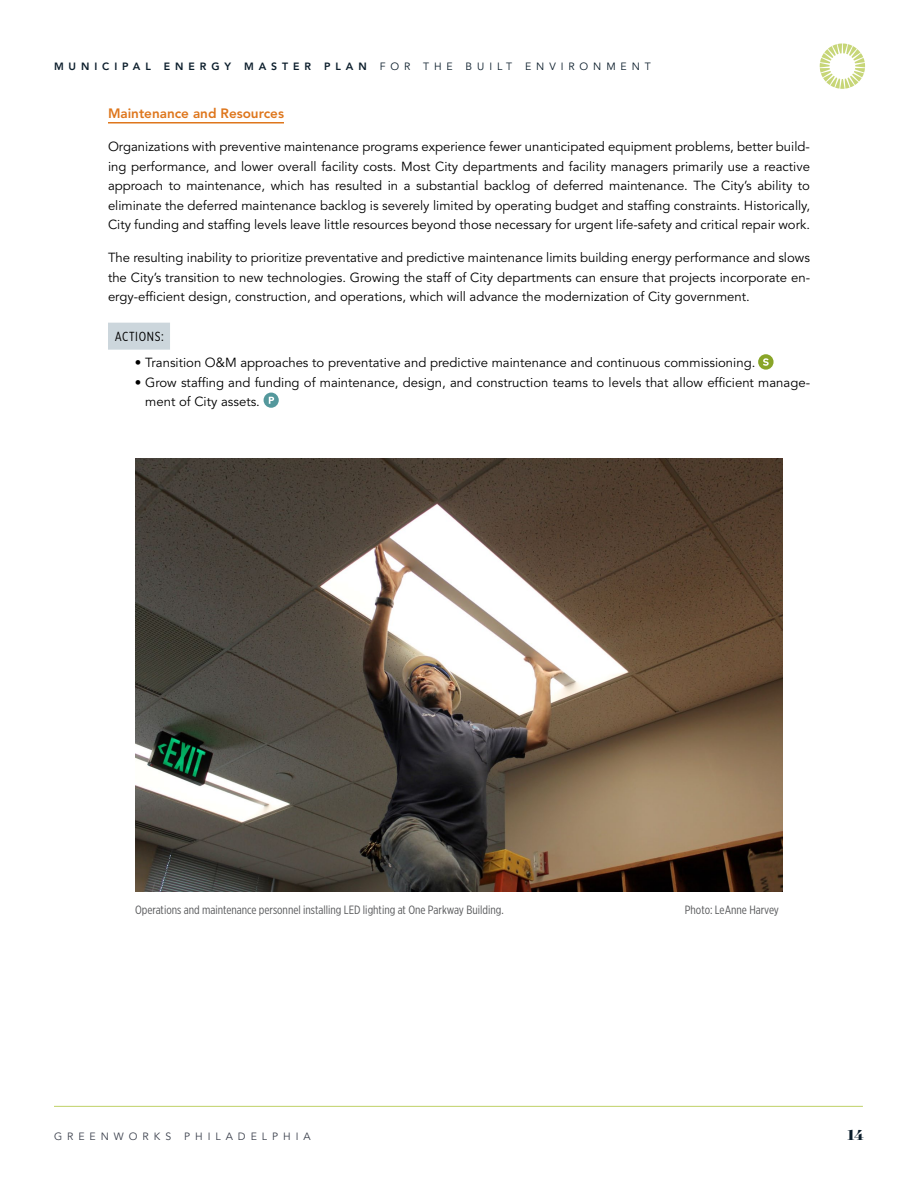
<style>
.page{position:relative;width:918px;height:1188px;background:#fff}
.page>*{position:absolute;margin:0;border:0;box-sizing:border-box;transform-origin:0 0}
.t1{font:700 16.5px "Surveyor Display";color:#0b1d2b}
.t2{font:800 13.5px "Avenir";color:#de761c}
.t3{font:13.2px/19.5px "Avenir";color:#000;text-align:justify}
.t4{font:13.2px "Gotham X Narrow";color:#000}
.t5{font:12px "Gotham X Narrow";color:#58595b}
.t6{font:800 10.5px "Avenir";letter-spacing:.47em;color:#0b1d2b}
.t7{font:10.5px "Avenir";letter-spacing:.475em;color:#3b404c}
.s1{font-weight:400}
</style>
<div class="page">
<svg style="left:820px;top:44px;width:45px;height:45px"></svg>
<hr style="left:54px;top:1106px;width:809px;height:1px;background:#c7d678">
<hr style="left:108px;top:122px;width:176px;height:2px;background:#de761c">
<div style="left:108px;top:323px;width:62px;height:27px;background:#ccd6dc"></div>
<svg style="left:264px;top:393px;width:15px;height:15px"></svg>
<svg style="left:269px;top:397px;width:5px;height:7px"></svg>
<img style="left:135px;top:459px;width:648px;height:432px">
<svg style="left:758px;top:354px;width:16px;height:16px"></svg>
<svg style="left:763px;top:358px;width:6px;height:8px"></svg>
<p class="t6" style="left:54px;top:60px;width:598px">Municipal Ene rgy Maste r P lan <span class="s1">for the Built E nvironment</span></p>
<p class="t2" style="left:108px;top:106px;width:177px">Maintenance and Resources</p>
<p class="t3" style="left:108px;top:137px;width:704px">Organizations with preventive maintenance programs experience fewer unanticipated equipment problems, better build&shy;ing performance, and lower overall facility costs. Most City departments and facility managers primarily use a reactive approach to maintenance, which has resulted in a substantial backlog of deferred maintenance. The City’s ability to eliminate the deferred maintenance backlog is severely limited by operating budget and staffing constraints. Historically, City funding and staffing levels leave little resources beyond those necessary for urgent life-safety and critical repair work.</p>
<p class="t3" style="left:108px;top:248px;width:704px">The resulting inability to prioritize preventative and predictive maintenance limits building energy performance and slows the City’s transition to new technologies. Growing the staff of City departments can ensure that projects incorporate en&shy;ergy-efficient design, construction, and operations, which will advance the modernization of City government.</p>
<p class="t4" style="left:115px;top:329px;width:51px">Actions:</p>
<p class="t3" style="left:135px;top:353px;width:622px">• Transition O&amp;M approaches to preventative and predictive maintenance and continuous commissioning.</p>
<p class="t3" style="left:145px;top:373px;width:666px;text-indent:-10px">• Grow staffing and funding of maintenance, design, and construction teams to levels that allow efficient manage&shy;ment of City assets.</p>
<p class="t5" style="left:135px;top:903px;width:370px">Operations and maintenance personnel installing LED lighting at One Parkway Building.</p>
<p class="t5" style="left:685px;top:903px;width:96px">Photo: LeAnne Harvey</p>
<p class="t7" style="left:54px;top:1130px;width:258px">GREENWORKS PHILADELPHIA</p>
<p class="t1" style="left:848px;top:1124px;width:18px">14</p>
</div>
